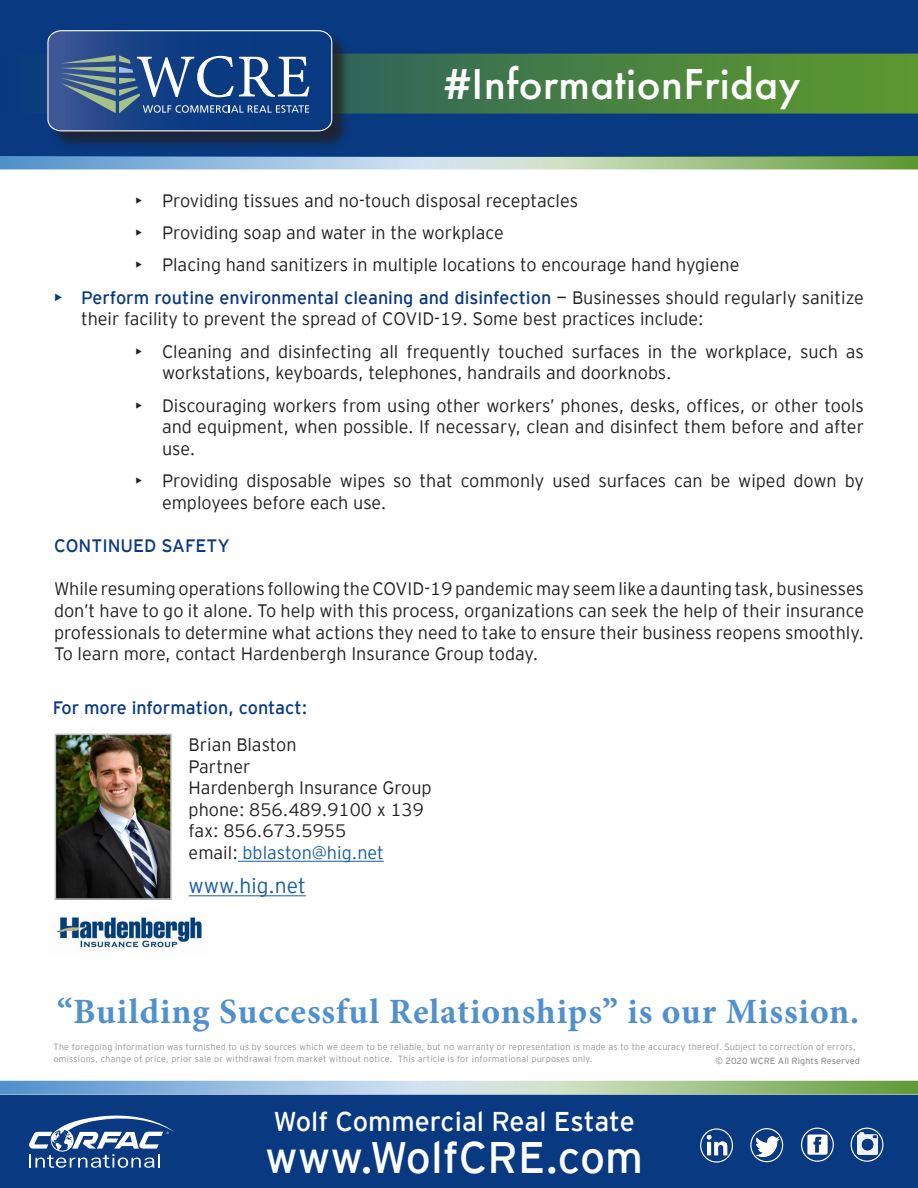
<style>
.page{position:relative;width:918px;height:1188px;background:#fff}
.page>*{position:absolute;margin:0;border:0;box-sizing:border-box;transform-origin:0 0}
.t1{font:500 45px "Futura PT";letter-spacing:.01em;color:#fff}
.t2{font:44.1px "EY Interstate";color:#fff}
.t3{font:700 35.55px "Minion Pro";letter-spacing:.025em;color:#5090cc}
.t4{font:27.15px "EY Interstate";color:#fff}
.t5{font:300 21px "EY Interstate";color:#175d9e}
.t6{font:300 18px/21.6px "EY Interstate";color:#231f20}
.t7{font:18px "EY Interstate";color:#083981}
.t8{font:300 18px "EY Interstate";color:#175d9e}
.t9{font:300 9px/12px "EY Interstate";letter-spacing:.02em;color:#939598}
.t10{font:9px "EY Interstate";color:#939598}
.s1{font-weight:400;color:#083981}
.s2{color:#231f20}
</style>
<div class="page">
<div style="left:0;top:0;width:918px;height:157px;background:#083981"></div>
<div style="left:0;top:1095px;width:918px;height:93px;background:#083981"></div>
<svg style="left:351px;top:54px;width:567px;height:60px;background:#488142"></svg>
<div style="left:50px;top:33px;width:301px;height:117px;background:#231f20;opacity:.75"></div>
<svg style="left:47px;top:30px;width:285px;height:101px"></svg>
<svg style="left:558px;top:156px;width:360px;height:13px;background:#8fb677"></svg>
<svg style="left:0;top:156px;width:558px;height:13px;background:#98bcd9"></svg>
<svg style="left:29px;top:1116px;width:146px;height:52px"></svg>
<img style="left:705px;top:1132px;width:25px;height:25px">
<div style="left:700px;top:1128px;width:33px;height:35px;border:1px solid #fff;border-radius:50%"></div>
<img style="left:756px;top:1137px;width:24px;height:19px">
<div style="left:750px;top:1128px;width:33px;height:34px;border:1px solid #fff;border-radius:50%"></div>
<img style="left:806px;top:1133px;width:22px;height:22px">
<div style="left:801px;top:1128px;width:33px;height:34px;border:1px solid #fff;border-radius:50%"></div>
<div style="left:851px;top:1128px;width:32px;height:34px;border:1px solid #fff;border-radius:50%"></div>
<img style="left:857px;top:1132px;width:21px;height:23px">
<svg style="left:557px;top:1081px;width:361px;height:13px;background:#99bd7e"></svg>
<svg style="left:0;top:1081px;width:557px;height:13px;background:#a1c3de"></svg>
<img style="left:58px;top:737px;width:111px;height:160px">
<div style="left:55px;top:734px;width:117px;height:166px;border:2px solid #bcbdc0"></div>
<img style="left:54px;top:916px;width:150px;height:35px">
<hr style="left:238px;top:861px;width:146px;height:1px;background:#175d9e">
<hr style="left:189px;top:896px;width:117px;height:1px;background:#175d9e">
<h1 class="t1" style="left:444px;top:57px;width:358px">#InformationFriday</h1>
<p class="t6" style="left:135px;top:188px;width:445px">• Providing tissues and no-touch disposal receptacles</p>
<p class="t6" style="left:135px;top:221px;width:370px">• Providing soap and water in the workplace</p>
<p class="t6" style="left:135px;top:253px;width:606px">• Placing hand sanitizers in multiple locations to encourage hand hygiene</p>
<p class="t6" style="left:81px;top:286px;width:785px;text-indent:-27px"><span class="s1">• Perform routine environmental cleaning and disinfection</span> — Businesses should regularly sanitize their facility to prevent the spread of COVID-19. Some best practices include:</p>
<p class="t6" style="left:162px;top:340px;width:704px;text-indent:-27px">• Cleaning and disinfecting all frequently touched surfaces in the workplace, such as workstations, keyboards, telephones, handrails and doorknobs.</p>
<p class="t6" style="left:162px;top:394px;width:704px;text-align:justify;text-indent:-27px">• Discouraging workers from using other workers’ phones, desks, offices, or other tools and equipment, when possible. If necessary, clean and disinfect them before and after use.</p>
<p class="t6" style="left:162px;top:469px;width:704px;text-indent:-27px">• Providing disposable wipes so that commonly used surfaces can be wiped down by employees before each use.</p>
<p class="t7" style="left:54px;top:533px;width:177px">CONTINUED SAFETY</p>
<p class="t6" style="left:54px;top:577px;width:812px;text-align:justify">While resuming operations following the COVID-19 pandemic may seem like a daunting task, businesses don’t have to go it alone. To help with this process, organizations can seek the help of their insurance professionals to determine what actions they need to take to ensure their business reopens smoothly.<br>To learn more, contact Hardenbergh Insurance Group today.</p>
<p class="t7" style="left:53px;top:695px;width:256px">For more information, contact:</p>
<p class="t6" style="left:189px;top:733px;width:110px">Brian Blaston</p>
<p class="t6" style="left:189px;top:754px;width:63px">Partner</p>
<p class="t6" style="left:189px;top:776px;width:245px">Hardenbergh Insurance Group</p>
<p class="t6" style="left:189px;top:798px;width:237px">phone: 856.489.9100 x 139</p>
<p class="t6" style="left:189px;top:819px;width:159px">fax: 856.673.5955</p>
<p class="t8" style="left:189px;top:840px;width:197px"><span class="s2">email:</span> bblaston@hig.net</p>
<p class="t5" style="left:189px;top:871px;width:119px">www.hig.net</p>
<h3 class="t3" style="left:57px;top:986px;width:804px">“Building Successful Relationships” is our Mission.</h3>
<p class="t9" style="left:54px;top:1040px;width:804px">The foregoing information was furnished to us by sources which we deem to be reliable, but no warranty or representation is made as to the accuracy thereof. Subject to correction of errors, omissions, change of price, prior sale or withdrawal from market without notice. This article is for informational purposes only.</p>
<p class="t10" style="left:716px;top:1054px;width:146px">© 2020 WCRE All Rights Reserved</p>
<h3 class="t4" style="left:274px;top:1102px;width:363px">Wolf Commercial Real Estate</h3>
<h2 class="t2" style="left:265px;top:1126px;width:380px">www.WolfCRE.com</h2>
</div>
